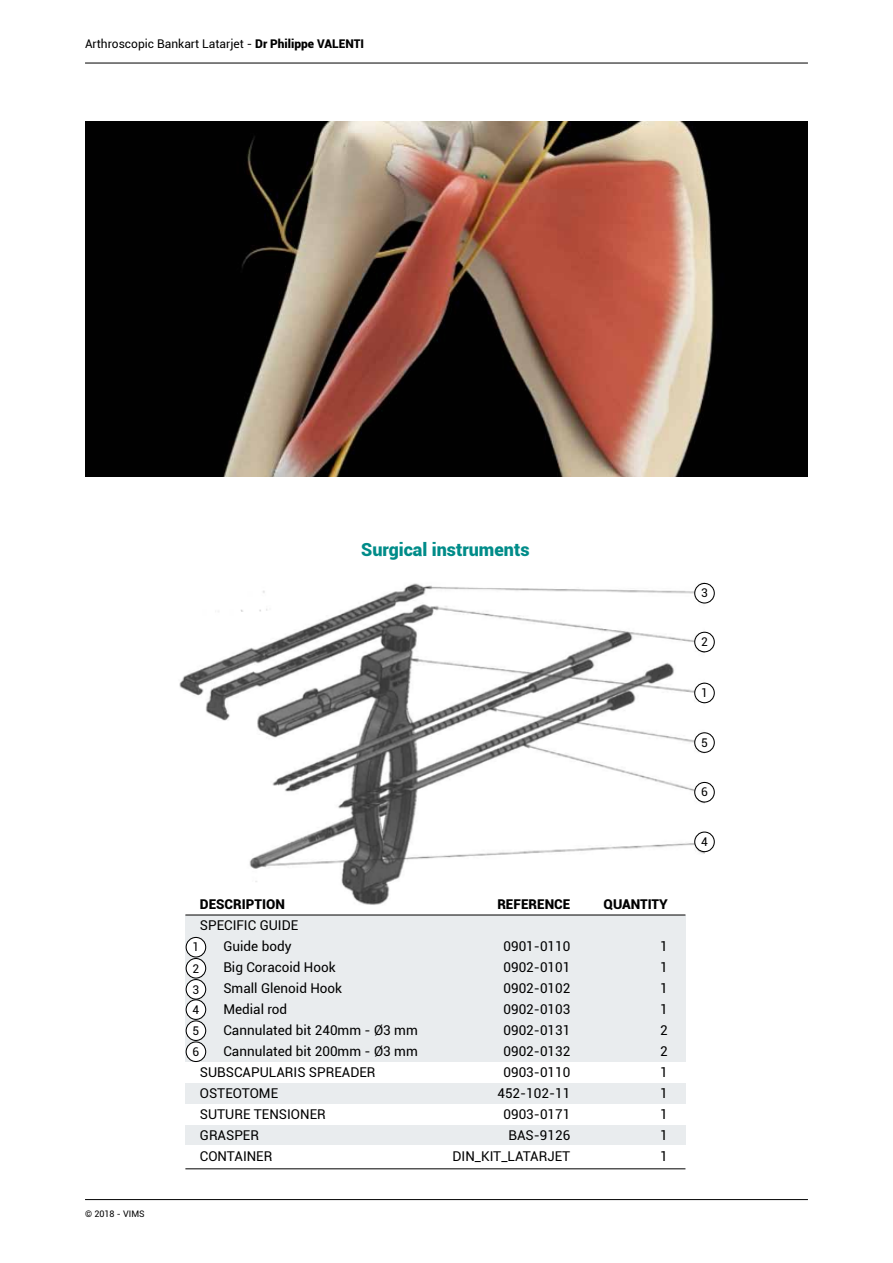
<style>
.page{position:relative;width:893px;height:1263px;background:#fff}
.page>*{position:absolute;margin:0;border:0;box-sizing:border-box;transform-origin:0 0}
.t1{font:900 18px "Roboto";color:#008c89}
.t2{font:13.5px/21px "Roboto";color:#000}
.t3{font:900 13.5px "Roboto";color:#000}
.t4{font:12px/21px "Roboto";color:#000}
.t5{font:9px "Roboto";color:#000}
.s1{font-weight:900}
</style>
<div class="page">
<hr style="left:85px;top:1199px;width:723px;height:1px;background:#000">
<hr style="left:85px;top:63px;width:723px;height:1px;background:#000">
<img style="left:179px;top:582px;width:525px;height:323px">
<img style="left:85px;top:121px;width:723px;height:355px">
<div style="left:185px;top:915px;width:500px;height:147px;background:#e9ecee"></div>
<div style="left:185px;top:1083px;width:500px;height:21px;background:#e9ecee"></div>
<div style="left:185px;top:1125px;width:500px;height:20px;background:#e9ecee"></div>
<hr style="left:185px;top:915px;width:500px;height:1px;background:#000">
<hr style="left:185px;top:1168px;width:500px;height:1px;background:#000">
<div style="left:186px;top:937px;width:20px;height:20px;background:#fff;border-radius:50%"></div>
<div style="left:186px;top:937px;width:20px;height:20px;border:1px solid #000;border-radius:50%"></div>
<div style="left:186px;top:958px;width:20px;height:20px;background:#fff;border-radius:50%"></div>
<div style="left:186px;top:958px;width:20px;height:20px;border:1px solid #000;border-radius:50%"></div>
<div style="left:695px;top:583px;width:19px;height:20px;background:#fff;border-radius:50%"></div>
<div style="left:694px;top:583px;width:21px;height:20px;border:1px solid #000;border-radius:50%"></div>
<div style="left:186px;top:979px;width:20px;height:20px;background:#fff;border-radius:50%"></div>
<div style="left:186px;top:979px;width:20px;height:21px;border:1px solid #000;border-radius:50%"></div>
<div style="left:695px;top:632px;width:19px;height:20px;background:#fff;border-radius:50%"></div>
<div style="left:694px;top:632px;width:21px;height:20px;border:1px solid #000;border-radius:50%"></div>
<div style="left:695px;top:683px;width:19px;height:20px;background:#fff;border-radius:50%"></div>
<div style="left:694px;top:683px;width:21px;height:20px;border:1px solid #000;border-radius:50%"></div>
<div style="left:695px;top:733px;width:19px;height:19px;background:#fff;border-radius:50%"></div>
<div style="left:694px;top:732px;width:21px;height:21px;border:1px solid #000;border-radius:50%"></div>
<div style="left:186px;top:1021px;width:20px;height:19px;background:#fff;border-radius:50%"></div>
<div style="left:186px;top:1020px;width:20px;height:21px;border:1px solid #000;border-radius:50%"></div>
<div style="left:695px;top:782px;width:19px;height:20px;background:#fff;border-radius:50%"></div>
<div style="left:694px;top:782px;width:21px;height:20px;border:1px solid #000;border-radius:50%"></div>
<div style="left:186px;top:1042px;width:20px;height:19px;background:#fff;border-radius:50%"></div>
<div style="left:186px;top:1041px;width:20px;height:21px;border:1px solid #000;border-radius:50%"></div>
<div style="left:695px;top:832px;width:19px;height:20px;background:#fff;border-radius:50%"></div>
<div style="left:694px;top:831px;width:21px;height:21px;border:1px solid #000;border-radius:50%"></div>
<div style="left:186px;top:1000px;width:20px;height:19px;background:#fff;border-radius:50%"></div>
<div style="left:186px;top:999px;width:20px;height:21px;border:1px solid #000;border-radius:50%"></div>
<p class="t4" style="left:85px;top:33px;width:281px">Arthroscopic Bankart Latarjet - <span class="s1">Dr Philippe VALENTI</span></p>
<p class="t5" style="left:85px;top:1208px;width:61px">© 2018 - VIMS</p>
<h1 class="t1" style="left:361px;top:539px;width:170px">Surgical instruments</h1>
<p class="t3" style="left:200px;top:897px;width:87px">DESCRIPTION</p>
<p class="t3" style="left:497px;top:897px;width:75px">REFERENCE</p>
<p class="t3" style="left:603px;top:897px;width:66px">QUANTITY</p>
<p class="t2" style="left:223px;top:915px;width:76px;text-indent:-24px">SPECIFIC GUIDE<br>Guide body</p>
<p class="t2" style="left:503px;top:936px;width:68px">0901-0110</p>
<p class="t2" style="left:660px;top:936px;width:9px">1</p>
<p class="t4" style="left:193px;top:937px;width:8px">1<br>2</p>
<p class="t2" style="left:223px;top:957px;width:114px">Big Coracoid Hook</p>
<p class="t2" style="left:503px;top:957px;width:68px">0902-0101</p>
<p class="t2" style="left:660px;top:957px;width:9px">1</p>
<p class="t2" style="left:223px;top:978px;width:120px">Small Glenoid Hook</p>
<p class="t2" style="left:503px;top:978px;width:68px">0902-0102</p>
<p class="t2" style="left:660px;top:978px;width:9px">1</p>
<p class="t2" style="left:223px;top:999px;width:65px">Medial rod</p>
<p class="t2" style="left:503px;top:999px;width:68px">0902-0103</p>
<p class="t2" style="left:660px;top:999px;width:9px">1</p>
<p class="t2" style="left:223px;top:1020px;width:196px">Cannulated bit 240mm - Ø3 mm</p>
<p class="t2" style="left:503px;top:1020px;width:68px">0902-0131</p>
<p class="t2" style="left:660px;top:1020px;width:9px">2</p>
<p class="t2" style="left:223px;top:1041px;width:196px">Cannulated bit 200mm - Ø3 mm</p>
<p class="t2" style="left:503px;top:1041px;width:68px">0902-0132</p>
<p class="t2" style="left:660px;top:1041px;width:9px">2</p>
<p class="t2" style="left:200px;top:1062px;width:177px">SUBSCAPULARIS SPREADER</p>
<p class="t2" style="left:503px;top:1062px;width:68px">0903-0110</p>
<p class="t2" style="left:660px;top:1062px;width:9px">1</p>
<p class="t2" style="left:200px;top:1083px;width:80px">OSTEOTOME</p>
<p class="t2" style="left:497px;top:1083px;width:74px">452-102-11</p>
<p class="t2" style="left:660px;top:1083px;width:9px">1</p>
<p class="t2" style="left:200px;top:1104px;width:127px">SUTURE TENSIONER</p>
<p class="t2" style="left:503px;top:1104px;width:68px">0903-0171</p>
<p class="t2" style="left:660px;top:1104px;width:9px">1</p>
<p class="t2" style="left:200px;top:1125px;width:61px">GRASPER</p>
<p class="t2" style="left:508px;top:1125px;width:63px">BAS-9126</p>
<p class="t2" style="left:660px;top:1125px;width:9px">1</p>
<p class="t2" style="left:200px;top:1146px;width:74px">CONTAINER</p>
<p class="t2" style="left:452px;top:1146px;width:119px">DIN_KIT_LATARJET</p>
<p class="t2" style="left:660px;top:1146px;width:9px">1</p>
<p class="t4" style="left:193px;top:979px;width:8px">3</p>
<p class="t4" style="left:193px;top:999px;width:8px">4</p>
<p class="t4" style="left:193px;top:1020px;width:8px">5</p>
<p class="t4" style="left:193px;top:1041px;width:8px">6</p>
<p class="t4" style="left:701px;top:583px;width:8px">3</p>
<p class="t4" style="left:701px;top:632px;width:8px">2</p>
<p class="t4" style="left:701px;top:683px;width:8px">1</p>
<p class="t4" style="left:701px;top:732px;width:8px">5</p>
<p class="t4" style="left:701px;top:782px;width:8px">6</p>
<p class="t4" style="left:701px;top:831px;width:8px">4</p>
</div>
